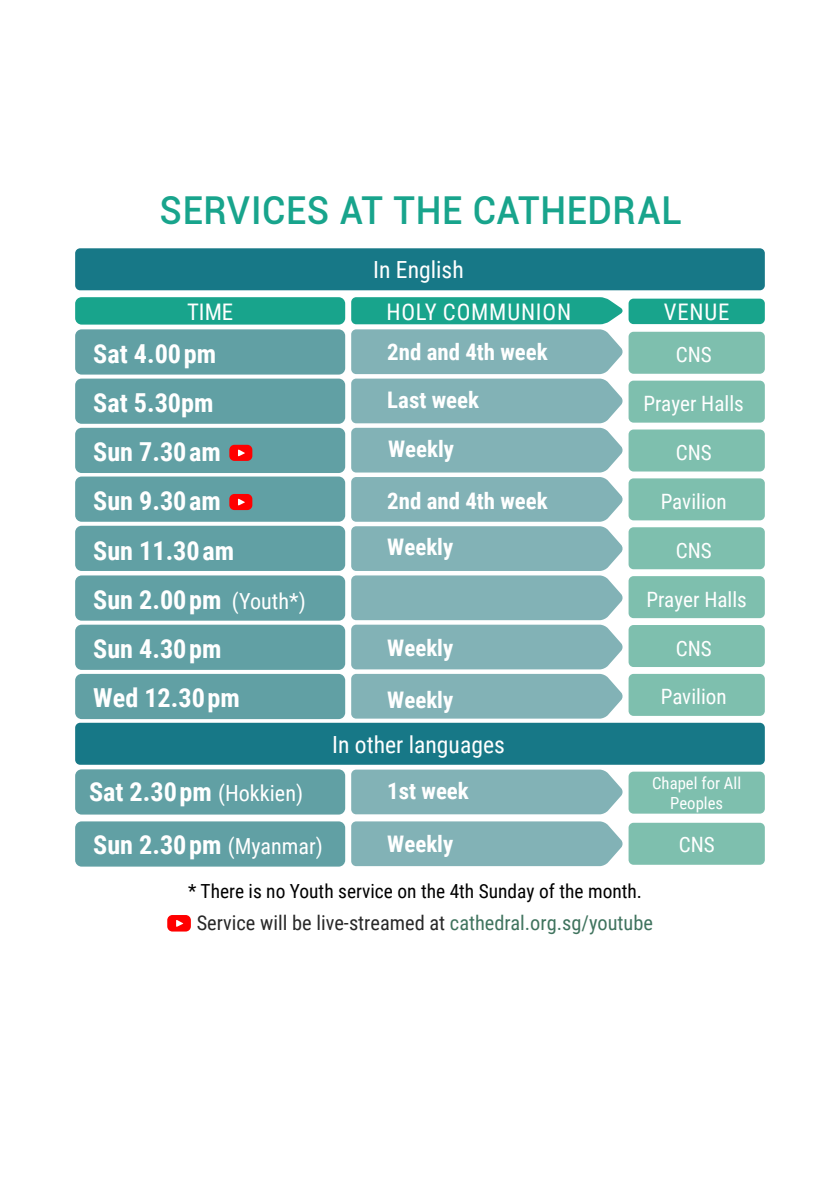
<style>
.page{position:relative;width:840px;height:1191px;background:#fff}
.page>*{position:absolute;margin:0;border:0;box-sizing:border-box;transform-origin:0 0}
.t1{font:500 38.4px "Roboto";letter-spacing:.015em;color:#18a48c;scale:.95 1}
.t2{font:700 26.2px/49.2px "Roboto Condensed";color:#fff}
.t3{font:23.6px "Roboto Condensed";color:#fff}
.t4{font:700 22.8px/48.6px "Roboto Condensed";color:#fff}
.t5{font:22.8px "Roboto Condensed";letter-spacing:.035em;color:#fff}
.t6{font:21.2px "Roboto Condensed";color:#fff}
.t7{font:20.4px "Roboto Condensed";color:#000}
.t8{font:19.4px "Roboto Condensed";color:#000}
.t9{font:16.6px/20px "Roboto Condensed";color:#fff;text-align:center}
.s1{font-weight:400;font-size:22.2px}
.s2{color:#1d5a41}
</style>
<div class="page">
<div style="left:75px;top:329px;width:270px;height:45px;background:#61a0a4;border-radius:6px"></div>
<div style="left:75px;top:297px;width:270px;height:27px;background:#18a48c;border-radius:6px"></div>
<div style="left:75px;top:378px;width:270px;height:46px;background:#61a0a4;border-radius:6px"></div>
<div style="left:75px;top:428px;width:270px;height:45px;background:#61a0a4;border-radius:6px"></div>
<div style="left:75px;top:476px;width:270px;height:46px;background:#61a0a4;border-radius:6px"></div>
<div style="left:75px;top:526px;width:270px;height:45px;background:#61a0a4;border-radius:6px"></div>
<div style="left:75px;top:575px;width:270px;height:45px;background:#61a0a4;border-radius:6px"></div>
<div style="left:75px;top:624px;width:270px;height:46px;background:#61a0a4;border-radius:6px"></div>
<div style="left:75px;top:674px;width:270px;height:45px;background:#61a0a4;border-radius:6px"></div>
<div style="left:75px;top:769px;width:270px;height:45px;background:#61a0a4;border-radius:6px"></div>
<div style="left:75px;top:821px;width:270px;height:45px;background:#61a0a4;border-radius:6px"></div>
<div style="left:75px;top:248px;width:689px;height:42px;background:#177887;border-radius:5px"></div>
<div style="left:75px;top:723px;width:689px;height:41px;background:#177887;border-radius:5px"></div>
<svg style="left:351px;top:297px;width:271px;height:421px;background:#89b9bb"></svg>
<div style="left:351px;top:821px;width:271px;height:45px;background:#82b2b6"></div>
<div style="left:351px;top:769px;width:271px;height:45px;background:#82b2b6"></div>
<div style="left:628px;top:332px;width:136px;height:42px;background:#7ebfae;border-radius:5px"></div>
<div style="left:628px;top:299px;width:136px;height:25px;background:#18a48c;border-radius:5px"></div>
<div style="left:628px;top:771px;width:136px;height:42px;background:#7ebfae;border-radius:5px"></div>
<div style="left:628px;top:822px;width:136px;height:42px;background:#7ebfae;border-radius:5px"></div>
<div style="left:628px;top:478px;width:136px;height:42px;background:#7ebfae;border-radius:5px"></div>
<div style="left:628px;top:527px;width:136px;height:42px;background:#7ebfae;border-radius:5px"></div>
<div style="left:628px;top:381px;width:136px;height:41px;background:#7ebfae;border-radius:5px"></div>
<div style="left:628px;top:576px;width:136px;height:42px;background:#7ebfae;border-radius:5px"></div>
<div style="left:628px;top:625px;width:136px;height:42px;background:#7ebfae;border-radius:5px"></div>
<div style="left:628px;top:674px;width:136px;height:42px;background:#7ebfae;border-radius:5px"></div>
<div style="left:628px;top:429px;width:136px;height:42px;background:#7ebfae;border-radius:5px"></div>
<div style="left:229px;top:445px;width:23px;height:16px;background:#f00;border-radius:5px"></div>
<svg style="left:238px;top:449px;width:7px;height:7px"></svg>
<div style="left:229px;top:494px;width:23px;height:16px;background:#f00;border-radius:5px"></div>
<svg style="left:238px;top:499px;width:7px;height:6px"></svg>
<div style="left:167px;top:915px;width:24px;height:16px;background:#f00;border-radius:5px"></div>
<svg style="left:176px;top:920px;width:7px;height:6px"></svg>
<h1 class="t1" style="left:159px;top:183px;width:551px">SERVICES AT THE CATHEDRAL</h1>
<p class="t3" style="left:373px;top:253px;width:92px">In English</p>
<p class="t5" style="left:187px;top:295px;width:48px">TIME</p>
<p class="t5" style="left:386px;top:295px;width:186px">HOLY COMMUNION</p>
<p class="t5" style="left:663px;top:295px;width:67px">VENUE</p>
<p class="t2" style="left:93px;top:328px;width:214px">Sat 4.00pm<br>Sat 5.30pm<br>Sun 7.30am<br>Sun 9.30am<br>Sun 11.30am<br>Sun 2.00pm <span class="s1">(Youth*)<br></span>Sun 4.30pm<br>Wed 12.30pm</p>
<p class="t4" style="left:387px;top:327px;width:162px">2nd and 4th week<br>Last week<br>Weekly</p>
<p class="t4" style="left:387px;top:476px;width:162px;line-height:46.6px">2nd and 4th week<br>Weekly</p>
<p class="t4" style="left:387px;top:623px;width:67px">Weekly</p>
<p class="t4" style="left:387px;top:675px;width:67px">Weekly</p>
<p class="t3" style="left:332px;top:728px;width:174px">In other languages</p>
<p class="t6" style="left:675px;top:340px;width:37px">CNS</p>
<p class="t6" style="left:643px;top:389px;width:102px">Prayer Halls</p>
<p class="t6" style="left:675px;top:437px;width:37px">CNS</p>
<p class="t6" style="left:660px;top:486px;width:67px">Pavilion</p>
<p class="t6" style="left:675px;top:535px;width:37px">CNS</p>
<p class="t6" style="left:646px;top:584px;width:102px">Prayer Halls</p>
<p class="t6" style="left:675px;top:633px;width:37px">CNS</p>
<p class="t6" style="left:660px;top:682px;width:67px">Pavilion</p>
<p class="t2" style="left:89px;top:764px;width:235px;line-height:53.2px">Sat 2.30pm <span class="s1">(Hokkien)<br></span>Sun 2.30pm <span class="s1">(Myanmar)</span></p>
<p class="t9" style="left:651px;top:772px;width:90px">Chapel for All<br>Peoples</p>
<p class="t4" style="left:387px;top:766px;width:83px">1st week</p>
<p class="t4" style="left:387px;top:818px;width:67px">Weekly</p>
<p class="t6" style="left:678px;top:829px;width:37px">CNS</p>
<p class="t8" style="left:188px;top:877px;width:455px">* There is no Youth service on the 4th Sunday of the month.</p>
<p class="t7" style="left:196px;top:908px;width:457px">Service will be live-streamed at <span class="s2">cathedral.org.sg/youtube</span></p>
</div>
